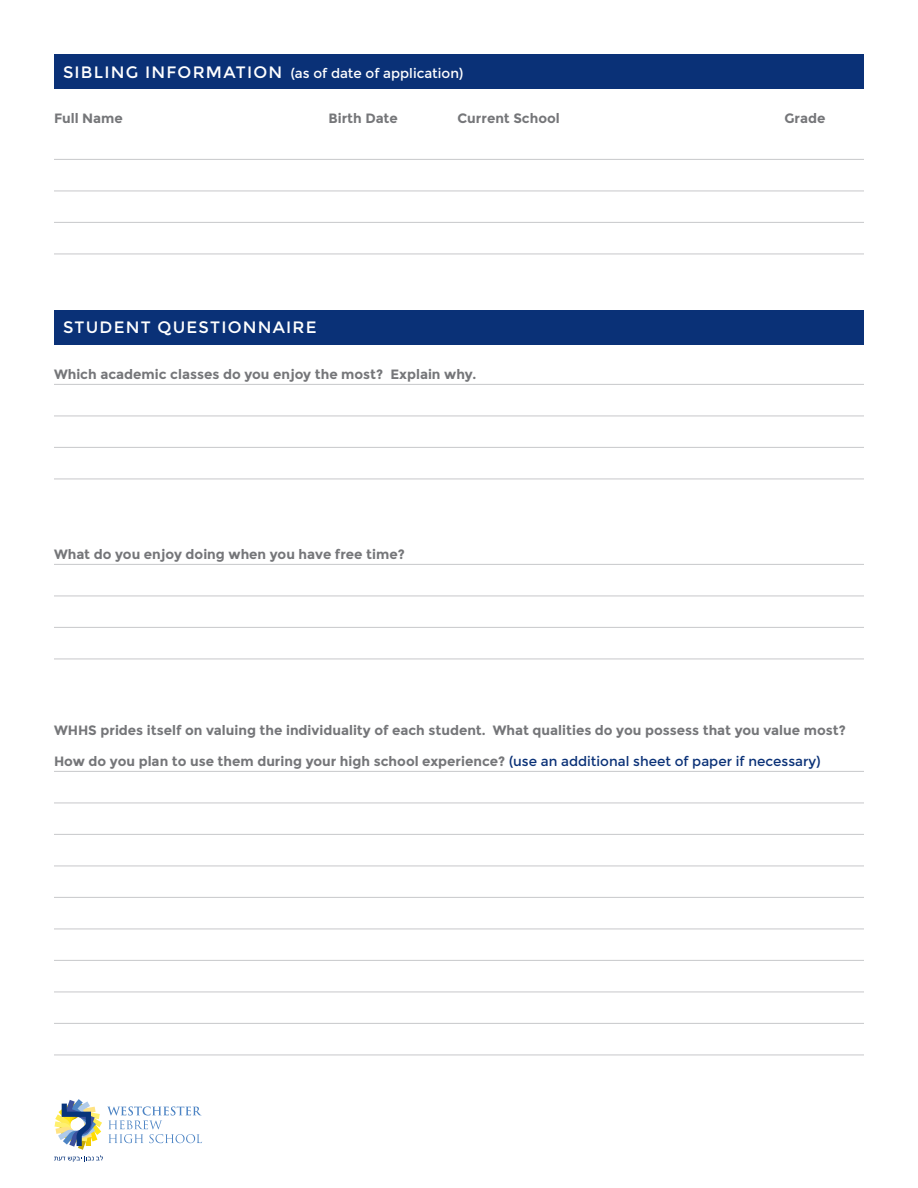
<style>
.page{position:relative;width:918px;height:1188px;background:#fff}
.page>*{position:absolute;margin:0;border:0;box-sizing:border-box;transform-origin:0 0}
.t1{font:16.5px "Montserrat";letter-spacing:.075em;color:#fff}
.t2{font:700 13.5px "Montserrat";color:#757679}
.t3{font:13.5px "Montserrat";color:#fff}
.s1{font-size:16.5px}
.s2{font-weight:400;color:#0a3177}
</style>
<div class="page">
<hr style="left:54px;top:159px;width:810px;height:1px;background:#cdced0">
<hr style="left:54px;top:190px;width:810px;height:1px;background:#cdced0">
<hr style="left:54px;top:222px;width:810px;height:1px;background:#cdced0">
<hr style="left:54px;top:253px;width:810px;height:1px;background:#cdced0">
<div style="left:54px;top:54px;width:810px;height:34px;background:#0a3177"></div>
<hr style="left:54px;top:384px;width:810px;height:1px;background:#cdced0">
<hr style="left:54px;top:415px;width:810px;height:1px;background:#cdced0">
<hr style="left:54px;top:447px;width:810px;height:1px;background:#cdced0">
<hr style="left:54px;top:478px;width:810px;height:1px;background:#cdced0">
<hr style="left:54px;top:564px;width:810px;height:1px;background:#cdced0">
<hr style="left:54px;top:595px;width:810px;height:1px;background:#cdced0">
<hr style="left:54px;top:627px;width:810px;height:1px;background:#cdced0">
<hr style="left:54px;top:658px;width:810px;height:1px;background:#cdced0">
<hr style="left:54px;top:771px;width:810px;height:1px;background:#cdced0">
<hr style="left:54px;top:802px;width:810px;height:1px;background:#cdced0">
<hr style="left:54px;top:834px;width:810px;height:1px;background:#cdced0">
<hr style="left:54px;top:865px;width:810px;height:1px;background:#cdced0">
<hr style="left:54px;top:897px;width:810px;height:1px;background:#cdced0">
<hr style="left:54px;top:928px;width:810px;height:1px;background:#cdced0">
<hr style="left:54px;top:960px;width:810px;height:1px;background:#cdced0">
<hr style="left:54px;top:991px;width:810px;height:1px;background:#cdced0">
<hr style="left:54px;top:1023px;width:810px;height:1px;background:#cdced0">
<hr style="left:54px;top:1054px;width:810px;height:1px;background:#cdced0">
<div style="left:54px;top:310px;width:810px;height:35px;background:#0a3177"></div>
<svg style="left:54px;top:1099px;width:148px;height:63px"></svg>
<p class="t3" style="left:63px;top:66px;width:402px"><span class="s1">SIBLING INFORMATION</span> (as of date of application)</p>
<p class="t2" style="left:54px;top:110px;width:70px">Full Name</p>
<p class="t2" style="left:328px;top:110px;width:71px">Birth Date</p>
<p class="t2" style="left:458px;top:110px;width:104px">Current School</p>
<p class="t2" style="left:784px;top:110px;width:42px">Grade</p>
<p class="t1" style="left:63px;top:317px;width:255px">STUDENT QUESTIONNAIRE</p>
<p class="t2" style="left:54px;top:367px;width:424px">Which academic classes do you enjoy the most? Explain why.</p>
<p class="t2" style="left:54px;top:547px;width:352px">What do you enjoy doing when you have free time?</p>
<p class="t2" style="left:54px;top:722px;width:793px">WHHS prides itself on valuing the individuality of each student. What qualities do you possess that you value most?</p>
<p class="t2" style="left:54px;top:754px;width:768px">How do you plan to use them during your high school experience? <span class="s2">(use an additional sheet of paper if necessary)</span></p>
</div>
